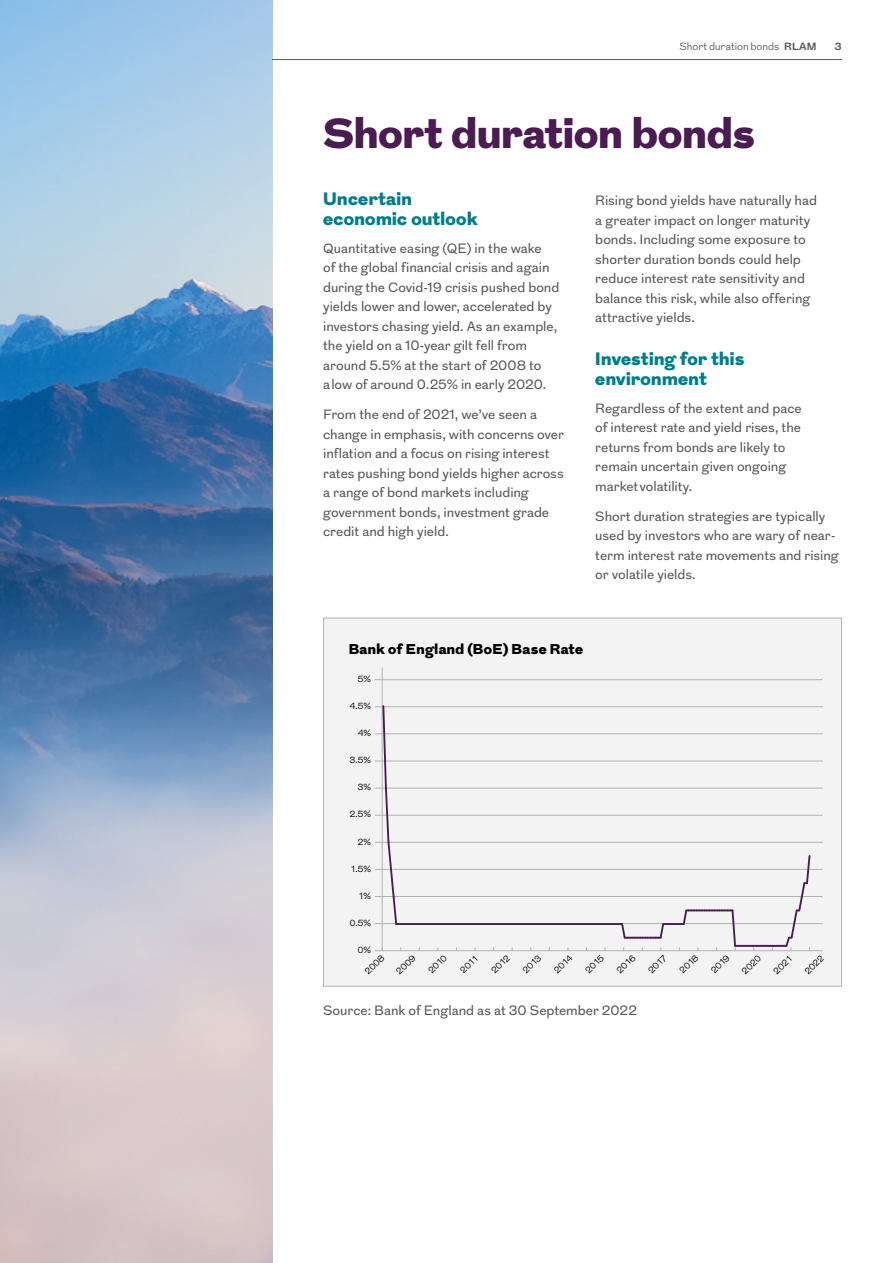
<style>
.page{position:relative;width:893px;height:1263px;background:#fff}
.page>*{position:absolute;margin:0;border:0;box-sizing:border-box;transform-origin:0 0}
.t1{font:900 42px "Grot";letter-spacing:.005em;color:#4a1c51}
.t2{font:900 18px/19.5px "Grot";letter-spacing:.02em;color:#007e8a}
.t3{font:900 14.25px "Grot";letter-spacing:.03em;color:#000}
.t4{font:13.5px/19.5px "Grot 10";letter-spacing:-.005em;color:#575756}
.t5{font:300 10.5px "Grot";color:#575756}
.t6{font:700 10.5px "Grot";color:#575756}
.t7{font:300 9px "Grot";color:#000}
.s1{font-weight:700}
</style>
<div class="page">
<div style="left:323px;top:618px;width:519px;height:368px;background:#f3f3f4;border:1px solid #b3b2b2"></div>
<hr style="left:375px;top:950px;width:448px;height:1px;background:#b3b2b2">
<hr style="left:375px;top:896px;width:448px;height:1px;background:#b3b2b2">
<hr style="left:375px;top:761px;width:448px;height:1px;background:#b3b2b2">
<hr style="left:375px;top:788px;width:448px;height:1px;background:#b3b2b2">
<hr style="left:375px;top:815px;width:448px;height:1px;background:#b3b2b2">
<hr style="left:375px;top:923px;width:448px;height:1px;background:#b3b2b2">
<hr style="left:375px;top:869px;width:448px;height:1px;background:#b3b2b2">
<hr style="left:375px;top:842px;width:448px;height:1px;background:#b3b2b2">
<hr style="left:375px;top:734px;width:448px;height:1px;background:#b3b2b2">
<hr style="left:375px;top:706px;width:448px;height:1px;background:#b3b2b2">
<hr style="left:375px;top:679px;width:448px;height:1px;background:#b3b2b2">
<hr style="left:382px;top:668px;width:1px;height:282px;background:#b3b2b2">
<svg style="left:381px;top:704px;width:431px;height:246px"></svg>
<img style="left:0;top:0;width:272px;height:1263px">
<hr style="left:272px;top:59px;width:570px;height:1px;background:#007e8a">
<p class="t5" style="left:679px;top:40px;width:138px">Short duration bonds <span class="s1">RLAM</span></p>
<p class="t6" style="left:834px;top:39px;width:9px">3</p>
<h1 class="t1" style="left:323px;top:104px;width:433px">Short duration bonds</h1>
<h2 class="t2" style="left:323px;top:190px;width:156px">Uncertain economic outlook</h2>
<p class="t4" style="left:323px;top:238px;width:238px">Quantitative easing (QE) in the wake<br>of the global financial crisis and again during the Covid-19 crisis pushed bond yields lower and lower, accelerated by investors chasing yield. As an example, the yield on a 10-year gilt fell from around 5.5% at the start of 2008 to alow of around 0.25% in early 2020.</p>
<p class="t4" style="left:323px;top:405px;width:242px">From the end of 2021, we’ve seen a change in emphasis, with concerns over inflation and a focus on rising interest rates pushing bond yields higher across a range of bond markets including government bonds, investment grade credit and high yield.</p>
<p class="t4" style="left:595px;top:191px;width:223px">Rising bond yields have naturally had a greater impact on longer maturity bonds. Including some exposure to shorter duration bonds could help reduce interest rate sensitivity and balance this risk, while also offering attractive yields.</p>
<h2 class="t2" style="left:595px;top:350px;width:150px">Investing for this environment</h2>
<p class="t4" style="left:595px;top:398px;width:208px">Regardless of the extent and pace of interest rate and yield rises, the returns from bonds are likely to remain uncertain given ongoing marketvolatility.</p>
<p class="t4" style="left:595px;top:506px;width:245px">Short duration strategies are typically used by investors who are wary of near&shy;term interest rate movements and rising or volatile yields.</p>
<p class="t3" style="left:349px;top:639px;width:236px">Bank of England (BoE) Base Rate</p>
<p class="t7" style="left:358px;top:673px;width:15px">5%</p>
<p class="t7" style="left:350px;top:700px;width:23px">4.5%</p>
<p class="t7" style="left:358px;top:727px;width:15px">4%</p>
<p class="t7" style="left:349px;top:754px;width:23px">3.5%</p>
<p class="t7" style="left:358px;top:781px;width:15px">3%</p>
<p class="t7" style="left:349px;top:808px;width:23px">2.5%</p>
<p class="t7" style="left:357px;top:835px;width:15px">2%</p>
<p class="t7" style="left:350px;top:863px;width:23px">1.5%</p>
<p class="t7" style="left:358px;top:890px;width:14px">1%</p>
<p class="t7" style="left:350px;top:917px;width:23px">0.5%</p>
<p class="t7" style="left:357px;top:944px;width:15px">0%</p>
<p class="t7" style="left:362px;top:969px;width:26px;rotate:-45deg">2008</p>
<p class="t7" style="left:393px;top:969px;width:26px;rotate:-45deg">2009</p>
<p class="t7" style="left:425px;top:968px;width:24px;rotate:-45deg">2010</p>
<p class="t7" style="left:457px;top:968px;width:24px;rotate:-45deg">2011</p>
<p class="t7" style="left:488px;top:968px;width:24px;rotate:-45deg">2012</p>
<p class="t7" style="left:520px;top:968px;width:24px;rotate:-45deg">2013</p>
<p class="t7" style="left:551px;top:968px;width:24px;rotate:-45deg">2014</p>
<p class="t7" style="left:582px;top:968px;width:24px;rotate:-45deg">2015</p>
<p class="t7" style="left:614px;top:968px;width:24px;rotate:-45deg">2016</p>
<p class="t7" style="left:645px;top:968px;width:24px;rotate:-45deg">2017</p>
<p class="t7" style="left:677px;top:968px;width:24px;rotate:-45deg">2018</p>
<p class="t7" style="left:708px;top:968px;width:24px;rotate:-45deg">2019</p>
<p class="t7" style="left:739px;top:968px;width:25px;rotate:-45deg">2020</p>
<p class="t7" style="left:770px;top:968px;width:25px;rotate:-45deg">2021</p>
<p class="t7" style="left:802px;top:969px;width:25px;rotate:-45deg">2022</p>
<p class="t4" style="left:323px;top:1001px;width:315px">Source: Bank of England as at 30 September 2022</p>
</div>
